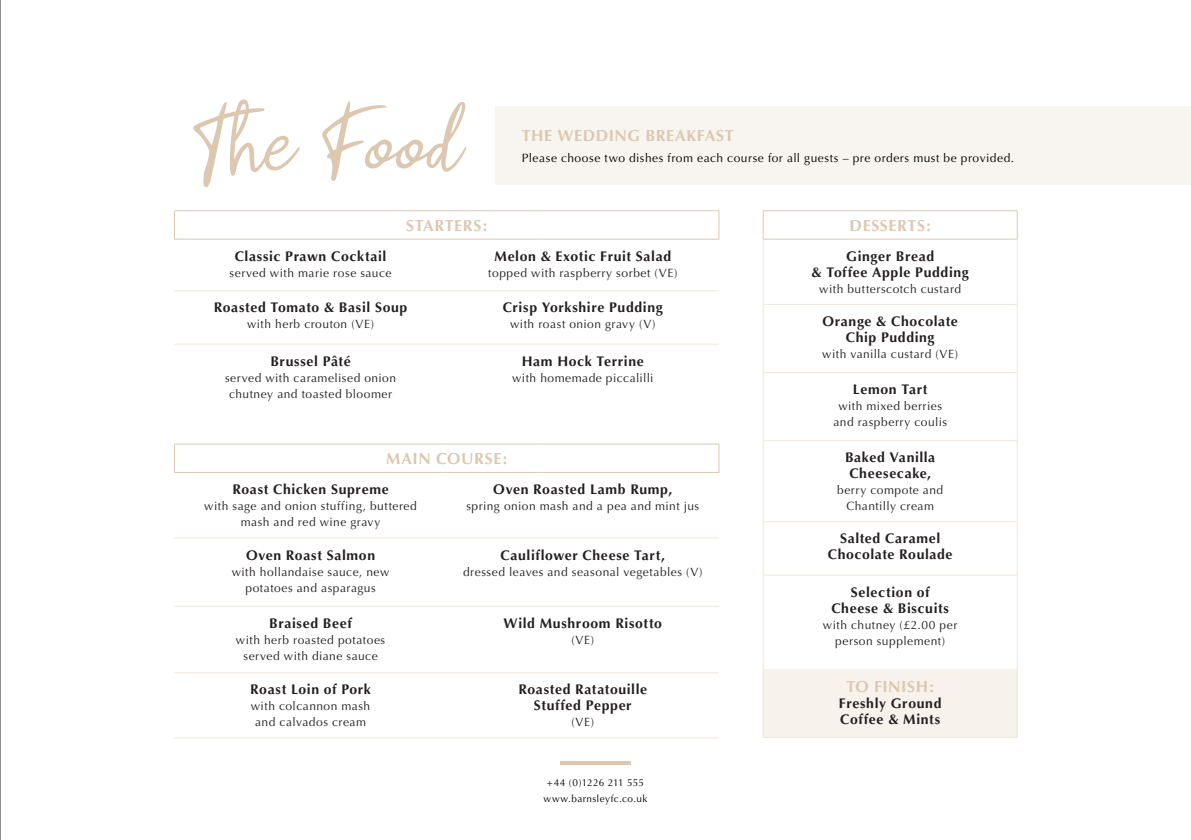
<style>
.page{position:relative;width:1191px;height:840px;background:#fff}
.page>*{position:absolute;margin:0;border:0;box-sizing:border-box;transform-origin:0 0}
.t1{font:91px "Paul Signature";color:#dcc8b0}
.t2{font:700 16px "Optima";letter-spacing:.035em;color:#dcc8b0}
.t3{font:700 14px/16px "Optima";letter-spacing:.045em;color:#231f20;text-align:center}
.t4{font:12px/16px "Optima";letter-spacing:.04em;color:#231f20;text-align:center}
.t5{font:12px "Optima";letter-spacing:.045em;color:#000}
.t6{font:10px/16px "Optima";letter-spacing:.035em;color:#000;text-align:center}
</style>
<div class="page">
<svg style="left:560px;top:761px;width:70px;height:3px"></svg>
<div style="left:495px;top:107px;width:696px;height:78px;background:#f8f4ef"></div>
<hr style="left:174px;top:210px;width:182px;height:1px;background:#dcc8b0">
<svg style="left:174px;top:211px;width:1px;height:27px"></svg>
<hr style="left:356px;top:210px;width:91px;height:1px;background:#dcc8b0">
<hr style="left:447px;top:210px;width:90px;height:1px;background:#dcc8b0">
<hr style="left:537px;top:210px;width:182px;height:1px;background:#dcc8b0">
<svg style="left:718px;top:211px;width:1px;height:27px"></svg>
<hr style="left:174px;top:238px;width:182px;height:1px;background:#dcc8b0">
<hr style="left:356px;top:238px;width:91px;height:1px;background:#dcc8b0">
<hr style="left:447px;top:238px;width:90px;height:1px;background:#dcc8b0">
<hr style="left:537px;top:238px;width:182px;height:1px;background:#dcc8b0">
<hr style="left:174px;top:443px;width:182px;height:1px;background:#dcc8b0">
<svg style="left:174px;top:444px;width:1px;height:27px"></svg>
<hr style="left:356px;top:443px;width:91px;height:1px;background:#dcc8b0">
<hr style="left:447px;top:443px;width:90px;height:1px;background:#dcc8b0">
<hr style="left:537px;top:443px;width:182px;height:1px;background:#dcc8b0">
<svg style="left:718px;top:444px;width:1px;height:27px"></svg>
<hr style="left:174px;top:471px;width:182px;height:1px;background:#dcc8b0">
<hr style="left:356px;top:471px;width:91px;height:1px;background:#dcc8b0">
<hr style="left:447px;top:471px;width:90px;height:1px;background:#dcc8b0">
<hr style="left:537px;top:471px;width:182px;height:1px;background:#dcc8b0">
<hr style="left:174px;top:290px;width:182px;height:1px;background:#f1e7dc">
<hr style="left:356px;top:290px;width:91px;height:1px;background:#f1e7dc">
<hr style="left:447px;top:290px;width:90px;height:1px;background:#f1e7dc">
<hr style="left:537px;top:290px;width:182px;height:1px;background:#f1e7dc">
<hr style="left:174px;top:343px;width:182px;height:1px;background:#f1e7dc">
<hr style="left:356px;top:343px;width:91px;height:1px;background:#f1e7dc">
<hr style="left:447px;top:343px;width:90px;height:1px;background:#f1e7dc">
<hr style="left:537px;top:343px;width:182px;height:1px;background:#f1e7dc">
<hr style="left:174px;top:537px;width:182px;height:1px;background:#f1e7dc">
<hr style="left:356px;top:537px;width:91px;height:1px;background:#f1e7dc">
<hr style="left:447px;top:537px;width:90px;height:1px;background:#f1e7dc">
<hr style="left:537px;top:537px;width:182px;height:1px;background:#f1e7dc">
<hr style="left:174px;top:605px;width:182px;height:1px;background:#f1e7dc">
<hr style="left:356px;top:605px;width:91px;height:1px;background:#f1e7dc">
<hr style="left:447px;top:605px;width:90px;height:1px;background:#f1e7dc">
<hr style="left:537px;top:605px;width:182px;height:1px;background:#f1e7dc">
<hr style="left:174px;top:672px;width:182px;height:1px;background:#f1e7dc">
<hr style="left:356px;top:672px;width:91px;height:1px;background:#f1e7dc">
<hr style="left:447px;top:672px;width:90px;height:1px;background:#f1e7dc">
<hr style="left:537px;top:672px;width:182px;height:1px;background:#f1e7dc">
<hr style="left:174px;top:737px;width:182px;height:1px;background:#f1e7dc">
<hr style="left:356px;top:737px;width:91px;height:1px;background:#f1e7dc">
<hr style="left:447px;top:737px;width:90px;height:1px;background:#f1e7dc">
<hr style="left:537px;top:737px;width:182px;height:1px;background:#f1e7dc">
<div style="left:763px;top:669px;width:254px;height:68px;background:#f7f2ec"></div>
<hr style="left:762px;top:210px;width:255px;height:1px;background:#dcc8b0">
<svg style="left:762px;top:211px;width:1px;height:27px"></svg>
<svg style="left:1016px;top:211px;width:1px;height:27px"></svg>
<hr style="left:762px;top:238px;width:255px;height:1px;background:#dcc8b0">
<hr style="left:763px;top:304px;width:254px;height:1px;background:#f1e7dc">
<hr style="left:763px;top:372px;width:254px;height:1px;background:#f1e7dc">
<hr style="left:763px;top:440px;width:254px;height:1px;background:#f1e7dc">
<hr style="left:763px;top:521px;width:254px;height:1px;background:#f1e7dc">
<hr style="left:763px;top:574px;width:254px;height:1px;background:#f1e7dc">
<hr style="left:763px;top:239px;width:1px;height:65px;background:#f1e7dc">
<hr style="left:1017px;top:239px;width:1px;height:65px;background:#f1e7dc">
<hr style="left:763px;top:304px;width:1px;height:68px;background:#f1e7dc">
<hr style="left:1017px;top:304px;width:1px;height:68px;background:#f1e7dc">
<hr style="left:763px;top:372px;width:1px;height:68px;background:#f1e7dc">
<hr style="left:1017px;top:372px;width:1px;height:68px;background:#f1e7dc">
<hr style="left:763px;top:440px;width:1px;height:81px;background:#f1e7dc">
<hr style="left:1017px;top:440px;width:1px;height:81px;background:#f1e7dc">
<hr style="left:763px;top:521px;width:1px;height:53px;background:#f1e7dc">
<hr style="left:1017px;top:521px;width:1px;height:53px;background:#f1e7dc">
<hr style="left:763px;top:575px;width:1px;height:81px;background:#f1e7dc">
<hr style="left:1017px;top:575px;width:1px;height:81px;background:#f1e7dc">
<svg style="left:763px;top:656px;width:1px;height:13px"></svg>
<svg style="left:1017px;top:656px;width:1px;height:13px"></svg>
<hr style="left:763px;top:669px;width:1px;height:67px;background:#f1e7dc">
<hr style="left:1017px;top:669px;width:1px;height:67px;background:#f1e7dc">
<hr style="left:763px;top:736px;width:254px;height:1px;background:#f1e7dc">
<hr style="left:0;top:0;width:1px;height:839px;background:#231f20">
<p class="t1" style="left:187px;top:83px;width:276px">The Food</p>
<p class="t2" style="left:522px;top:126px;width:213px">THE WEDDING BREAKFAST</p>
<p class="t5" style="left:522px;top:150px;width:494px">Please choose two dishes from each course for all guests – pre orders must be provided.</p>
<p class="t3" style="left:235px;top:248px;width:153px">Classic Prawn Cocktail</p>
<p class="t4" style="left:229px;top:265px;width:163px">served with marie rose sauce</p>
<p class="t2" style="left:406px;top:216px;width:83px">STARTERS:</p>
<p class="t3" style="left:494px;top:248px;width:178px">Melon &amp; Exotic Fruit Salad</p>
<p class="t4" style="left:488px;top:265px;width:190px">topped with raspberry sorbet (VE)</p>
<p class="t3" style="left:214px;top:299px;width:195px">Roasted Tomato &amp; Basil Soup</p>
<p class="t4" style="left:247px;top:316px;width:128px">with herb crouton (VE)</p>
<p class="t3" style="left:270px;top:353px;width:82px">Brussel Pâté</p>
<p class="t4" style="left:225px;top:369px;width:173px">served with caramelised onion chutney and toasted bloomer</p>
<p class="t3" style="left:503px;top:299px;width:161px">Crisp Yorkshire Pudding</p>
<p class="t4" style="left:510px;top:316px;width:147px">with roast onion gravy (V)</p>
<p class="t3" style="left:522px;top:353px;width:124px">Ham Hock Terrine</p>
<p class="t4" style="left:512px;top:369px;width:143px">with homemade piccalilli</p>
<p class="t2" style="left:386px;top:449px;width:122px">MAIN COURSE:</p>
<p class="t3" style="left:232px;top:481px;width:158px">Roast Chicken Supreme</p>
<p class="t4" style="left:204px;top:498px;width:214px">with sage and onion stuffing, buttered mash and red wine gravy</p>
<p class="t3" style="left:493px;top:481px;width:180px">Oven Roasted Lamb Rump,</p>
<p class="t4" style="left:466px;top:498px;width:234px">spring onion mash and a pea and mint jus</p>
<p class="t3" style="left:246px;top:546px;width:131px">Oven Roast Salmon</p>
<p class="t4" style="left:232px;top:563px;width:159px">with hollandaise sauce, new potatoes and asparagus</p>
<p class="t3" style="left:269px;top:615px;width:84px">Braised Beef</p>
<p class="t4" style="left:236px;top:631px;width:151px">with herb roasted potatoes served with diane sauce</p>
<p class="t3" style="left:250px;top:681px;width:122px">Roast Loin of Pork</p>
<p class="t4" style="left:251px;top:698px;width:121px">with colcannon mash and calvados cream</p>
<p class="t3" style="left:500px;top:546px;width:166px">Cauliflower Cheese Tart,</p>
<p class="t4" style="left:463px;top:563px;width:241px">dressed leaves and seasonal vegetables (V)</p>
<p class="t3" style="left:503px;top:615px;width:160px">Wild Mushroom Risotto</p>
<p class="t4" style="left:571px;top:631px;width:24px">(VE)</p>
<p class="t3" style="left:518px;top:681px;width:130px">Roasted Ratatouille<br>Stuffed Pepper</p>
<p class="t4" style="left:571px;top:714px;width:24px">(VE)</p>
<p class="t6" style="left:543px;top:774px;width:105px">+44 (0)1226 211 555 www.barnsleyfc.co.uk</p>
<p class="t2" style="left:849px;top:216px;width:83px">DESSERTS:</p>
<p class="t3" style="left:811px;top:248px;width:159px">Ginger Bread<br>&amp; Toffee Apple Pudding</p>
<p class="t4" style="left:819px;top:281px;width:143px">with butterscotch custard</p>
<p class="t3" style="left:822px;top:313px;width:137px">Orange &amp; Chocolate<br>Chip Pudding</p>
<p class="t4" style="left:822px;top:346px;width:137px">with vanilla custard (VE)</p>
<p class="t3" style="left:853px;top:381px;width:76px">Lemon Tart</p>
<p class="t4" style="left:833px;top:398px;width:115px">with mixed berries and raspberry coulis</p>
<p class="t3" style="left:845px;top:449px;width:92px">Baked Vanilla<br>Cheesecake,</p>
<p class="t4" style="left:837px;top:482px;width:108px">berry compote and<br>Chantilly cream</p>
<p class="t3" style="left:828px;top:530px;width:126px">Salted Caramel<br>Chocolate Roulade</p>
<p class="t3" style="left:831px;top:584px;width:119px">Selection of<br>Cheese &amp; Biscuits</p>
<p class="t4" style="left:823px;top:616px;width:136px">with chutney (£2.00 per person supplement)</p>
<p class="t2" style="left:846px;top:677px;width:89px">TO FINISH:</p>
<p class="t3" style="left:839px;top:695px;width:104px;text-align:left">Freshly Ground<br>Coffee &amp; Mints</p>
</div>
